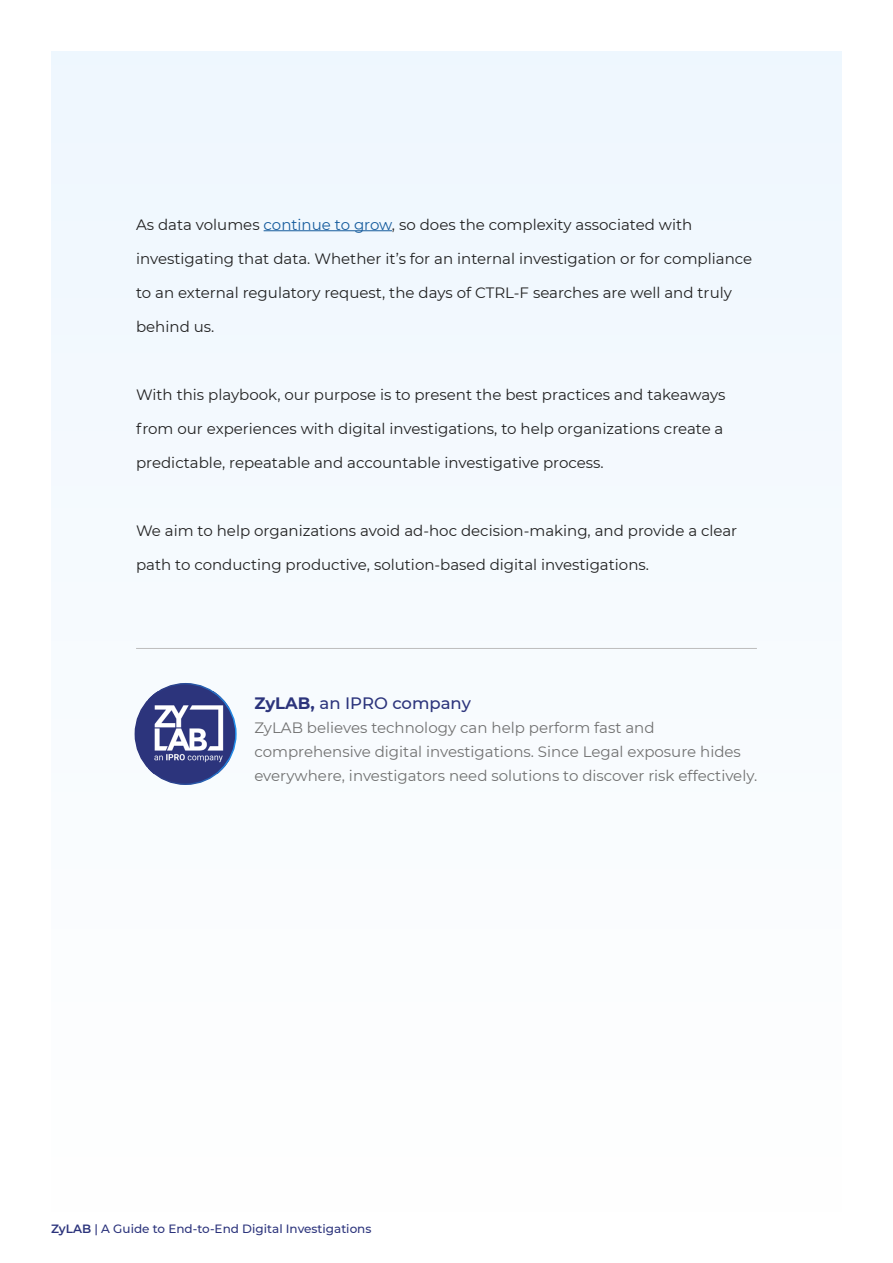
<style>
.page{position:relative;width:893px;height:1263px;background:#fff}
.page>*{position:absolute;margin:0;border:0;box-sizing:border-box;transform-origin:0 0}
.t1{font:500 16.5px "Montserrat";color:#2c347c}
.t2{font:15px "Montserrat";color:#212121}
.t3{font:15px/24px "Montserrat";color:#717171}
.t4{font:500 12px "Montserrat";color:#2c347c}
.s1{color:#175d9e}
.s2{font-weight:700}
.s3{font-weight:600}
</style>
<div class="page">
<div style="left:51px;top:51px;width:791px;height:1165px;background:#f6fafe"></div>
<div style="left:135px;top:684px;width:101px;height:100px;background:#2c347c;border-radius:50%"></div>
<img style="left:148px;top:691px;width:82px;height:83px">
<div style="left:135px;top:683px;width:102px;height:102px;border:2px solid #fff;border-radius:50%"></div>
<hr style="left:136px;top:648px;width:621px;height:1px;background:#bdbdbd">
<hr style="left:264px;top:230px;width:128px;height:1px;background:#175d9e">
<p class="t2" style="left:136px;top:214px;width:558px">As data volumes <span class="s1">continue to grow</span>, so does the complexity associated with</p>
<p class="t2" style="left:136px;top:248px;width:618px">investigating that data. Whether it’s for an internal investigation or for compliance</p>
<p class="t2" style="left:136px;top:282px;width:597px">to an external regulatory request, the days of CTRL-F searches are well and truly</p>
<p class="t2" style="left:136px;top:316px;width:80px">behind us.</p>
<p class="t2" style="left:136px;top:384px;width:591px">With this playbook, our purpose is to present the best practices and takeaways</p>
<p class="t2" style="left:136px;top:418px;width:589px">from our experiences with digital investigations, to help organizations create a</p>
<p class="t2" style="left:136px;top:452px;width:469px">predictable, repeatable and accountable investigative process.</p>
<p class="t2" style="left:136px;top:520px;width:603px">We aim to help organizations avoid ad-hoc decision-making, and provide a clear</p>
<p class="t2" style="left:136px;top:554px;width:514px">path to conducting productive, solution-based digital investigations.</p>
<p class="t1" style="left:254px;top:691px;width:218px"><span class="s2">ZyLAB,</span> an IPRO company</p>
<p class="t3" style="left:254px;top:715px;width:504px">ZyLAB believes technology can help perform fast and comprehensive digital investigations. Since Legal exposure hides everywhere, investigators need solutions to discover risk effectively.</p>
<p class="t4" style="left:51px;top:1220px;width:322px"><span class="s3">ZyLAB</span> | A Guide to End-to-End Digital Investigations</p>
</div>
